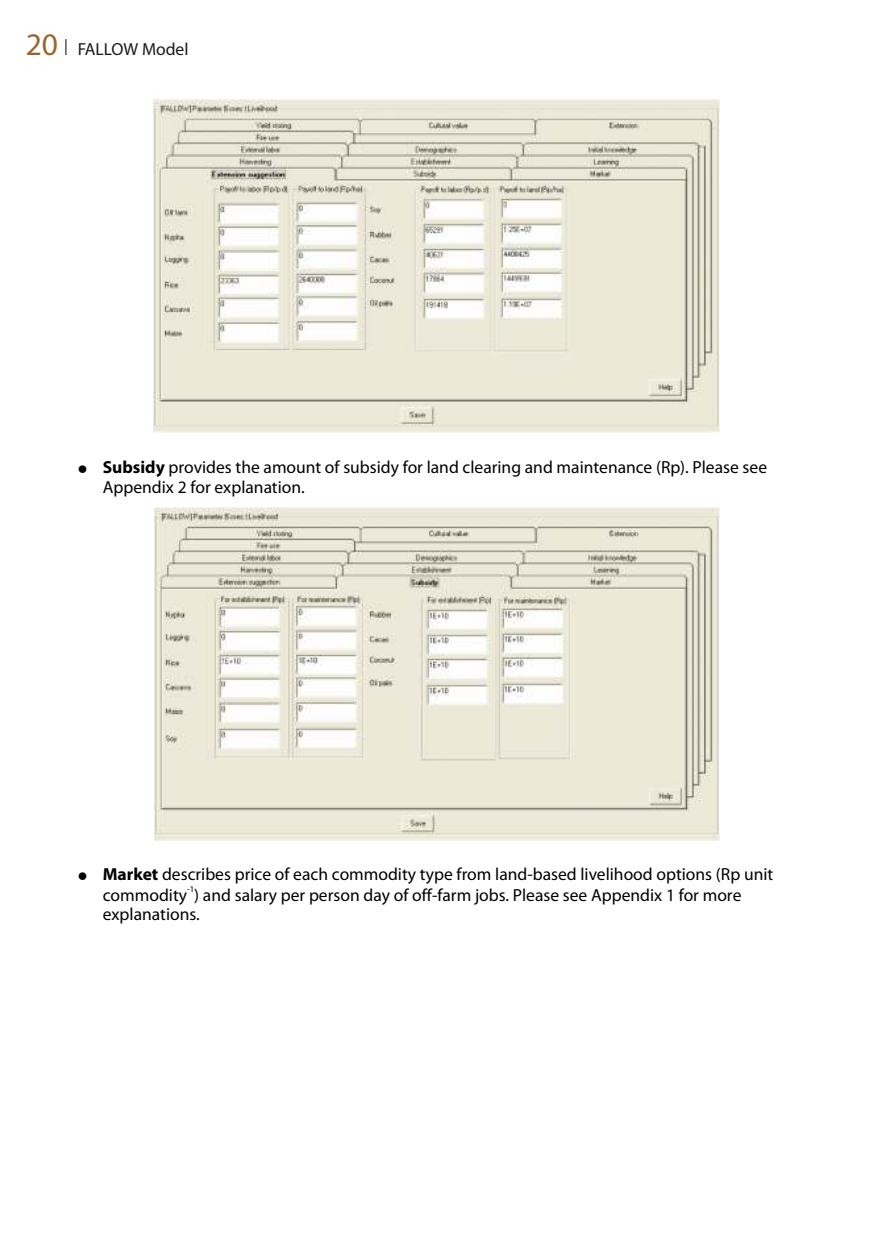
<style>
.page{position:relative;width:874px;height:1241px;background:#fff}
.page>*{position:absolute;margin:0;border:0;box-sizing:border-box;transform-origin:0 0}
.t1{font:17.5px/19.8px "Myriad Pro";color:#000}
.t2{font:17.5px "Myriad Pro";color:#1a1a1a}
.t3{font:8.75px "Myriad Pro";color:#000}
.s1{font-size:31.5px;color:#963}
.s2{font-weight:700}
</style>
<div class="page">
<img style="left:153px;top:99px;width:566px;height:334px">
<img style="left:154px;top:507px;width:565px;height:333px">
<svg style="left:65px;top:39px;width:1px;height:16px"></svg>
<p class="t2" style="left:26px;top:42px;width:164px"><span class="s1">20</span> FALLOW Model</p>
<p class="t1" style="left:103px;top:459px;width:665px"><span class="s2">Subsidy</span> provides the amount of subsidy for land clearing and maintenance (Rp). Please see<br>Appendix 2 for explanation.</p>
<p class="t1" style="left:103px;top:865px;width:671px"><span class="s2">Market</span> describes price of each commodity type from land-based livelihood options (Rp unit</p>
<p class="t3" style="left:187px;top:885px;width:9px">-1</p>
<p class="t1" style="left:103px;top:886px;width:640px">commodity ) and salary per person day of off-farm jobs. Please see Appendix 1 for more explanations.</p>
</div>
